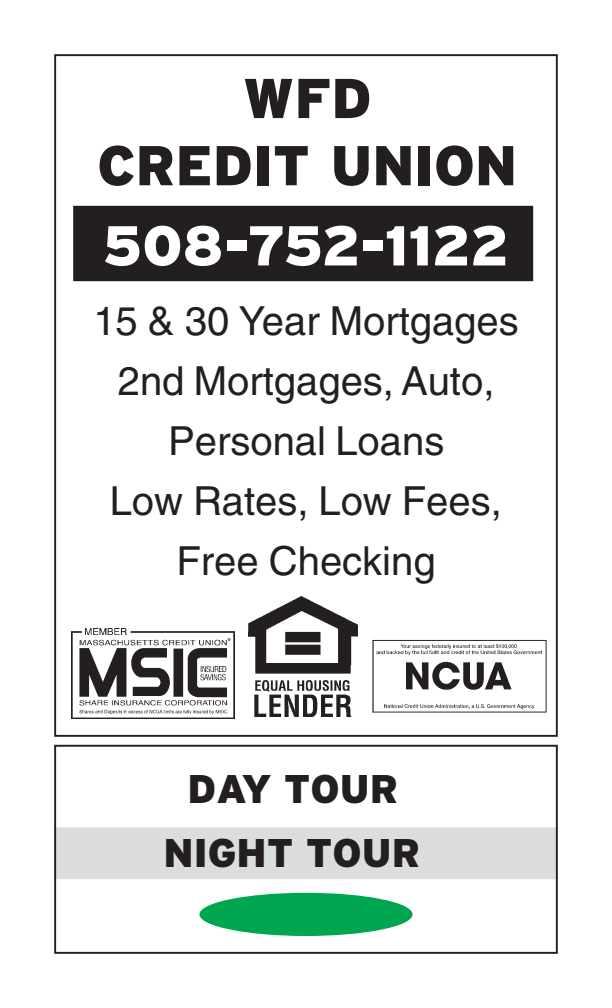
<style>
.page{position:relative;width:612px;height:1008px;background:#fff}
.page>*{position:absolute;margin:0;border:0;box-sizing:border-box;transform-origin:0 0}
.t1{font:900 56px/67.2px "Interstate";color:#231f20;text-align:center}
.t2{font:900 56px "Interstate";color:#fff}
.t3{font:40px/60px "Helvetica";color:#231f20;text-align:center}
.t4{font:900 40px/64.4px "Interstate";color:#231f20;text-align:center}
</style>
<div class="page">
<div style="left:56px;top:829px;width:500px;height:48px;background:#dcdddf"></div>
<div style="left:54px;top:827px;width:504px;height:52px;border:4px solid #dcdddf"></div>
<div style="left:54px;top:54px;width:504px;height:683px;border:2px solid #231f20"></div>
<div style="left:74px;top:207px;width:458px;height:73px;background:#231f20"></div>
<div style="left:73px;top:206px;width:460px;height:75px;border:2px solid #231f20"></div>
<img style="left:249px;top:596px;width:108px;height:121px">
<img style="left:372px;top:639px;width:175px;height:74px">
<img style="left:72px;top:629px;width:163px;height:90px">
<div style="left:54px;top:745px;width:504px;height:209px;border:2px solid #231f20"></div>
<div style="left:199px;top:893px;width:214px;height:43px;background:#00a54f;border-radius:50%"></div>
<h1 class="t1" style="left:97px;top:64px;width:422px">WFD<br>CREDIT UNION</h1>
<h1 class="t2" style="left:102px;top:214px;width:408px">508-752-1122</h1>
<p class="t3" style="left:93px;top:291px;width:427px">15 &amp; 30 Year Mortgages<br>2nd Mortgages, Auto,<br>Personal Loans<br>Low Rates, Low Fees,<br>Free Checking</p>
<p class="t4" style="left:163px;top:756px;width:258px">DAY TOUR<br>NIGHT TOUR</p>
</div>
